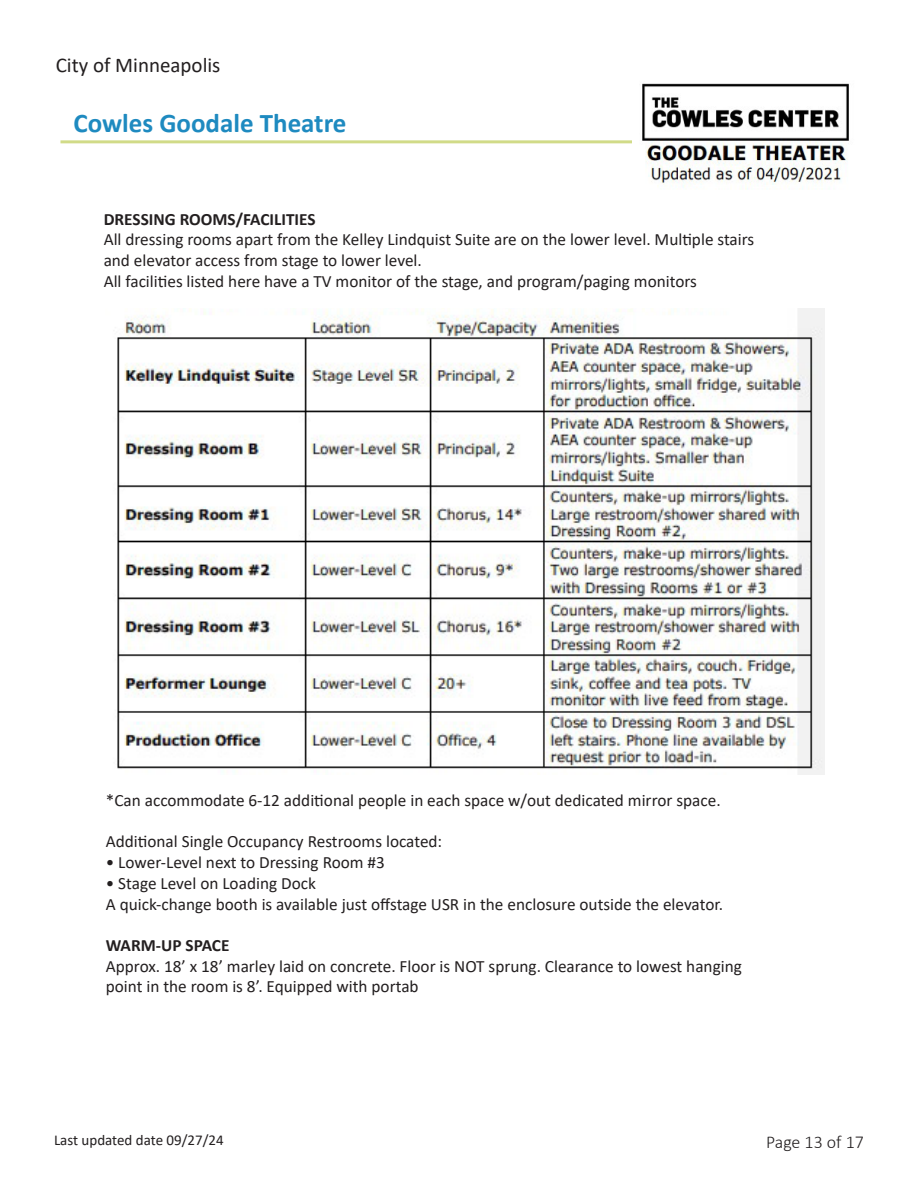
<style>
.page{position:relative;width:918px;height:1188px;background:#fff}
.page>*{position:absolute;margin:0;border:0;box-sizing:border-box;transform-origin:0 0}
.t1{font:700 27px "Calibri";color:#1e8ac0}
.t2{font:21px "Calibri";color:#231f20}
.t3{font:300 18px "Calibri";color:#231f20}
.t4{font:17.25px "Calibri";color:#231f20}
.t5{font:700 17.25px "Calibri";color:#231f20}
.t6{font:15px "Calibri";color:#231f20}
</style>
<div class="page">
<img style="left:117px;top:308px;width:708px;height:467px">
<hr style="left:60px;top:140px;width:642px;height:3px;background:#d1db88">
<img style="left:633px;top:83px;width:216px;height:107px">
<p class="t2" style="left:56px;top:50px;width:166px">City of Minneapolis</p>
<p class="t1" style="left:73px;top:104px;width:275px">Cowles Goodale Theatre</p>
<p class="t5" style="left:104px;top:207px;width:213px">DRESSING ROOMS/FACILITIES</p>
<p class="t4" style="left:104px;top:228px;width:652px">All dressing rooms apart from the Kelley Lindquist Suite are on the lower level. Multiple stairs</p>
<p class="t4" style="left:104px;top:248px;width:320px">and elevator access from stage to lower level.</p>
<p class="t4" style="left:104px;top:269px;width:595px">All facilities listed here have a TV monitor of the stage, and program/paging monitors</p>
<p class="t4" style="left:106px;top:788px;width:616px">*Can accommodate 6-12 additional people in each space w/out dedicated mirror space.</p>
<p class="t4" style="left:106px;top:830px;width:338px">Additional Single Occupancy Restrooms located:</p>
<p class="t4" style="left:106px;top:850px;width:281px">• Lower-Level next to Dressing Room #3</p>
<p class="t4" style="left:106px;top:871px;width:212px">• Stage Level on Loading Dock</p>
<p class="t4" style="left:106px;top:892px;width:619px">A quick-change booth is available just offstage USR in the enclosure outside the elevator.</p>
<p class="t5" style="left:106px;top:933px;width:125px">WARM-UP SPACE</p>
<p class="t4" style="left:106px;top:954px;width:638px">Approx. 18’ x 18’ marley laid on concrete. Floor is NOT sprung. Clearance to lowest hanging</p>
<p class="t4" style="left:106px;top:975px;width:314px">point in the room is 8’. Equipped with portab</p>
<p class="t6" style="left:54px;top:1130px;width:171px">Last updated date 09/27/24</p>
<p class="t3" style="left:766px;top:1130px;width:99px">Page 13 of 17</p>
</div>
